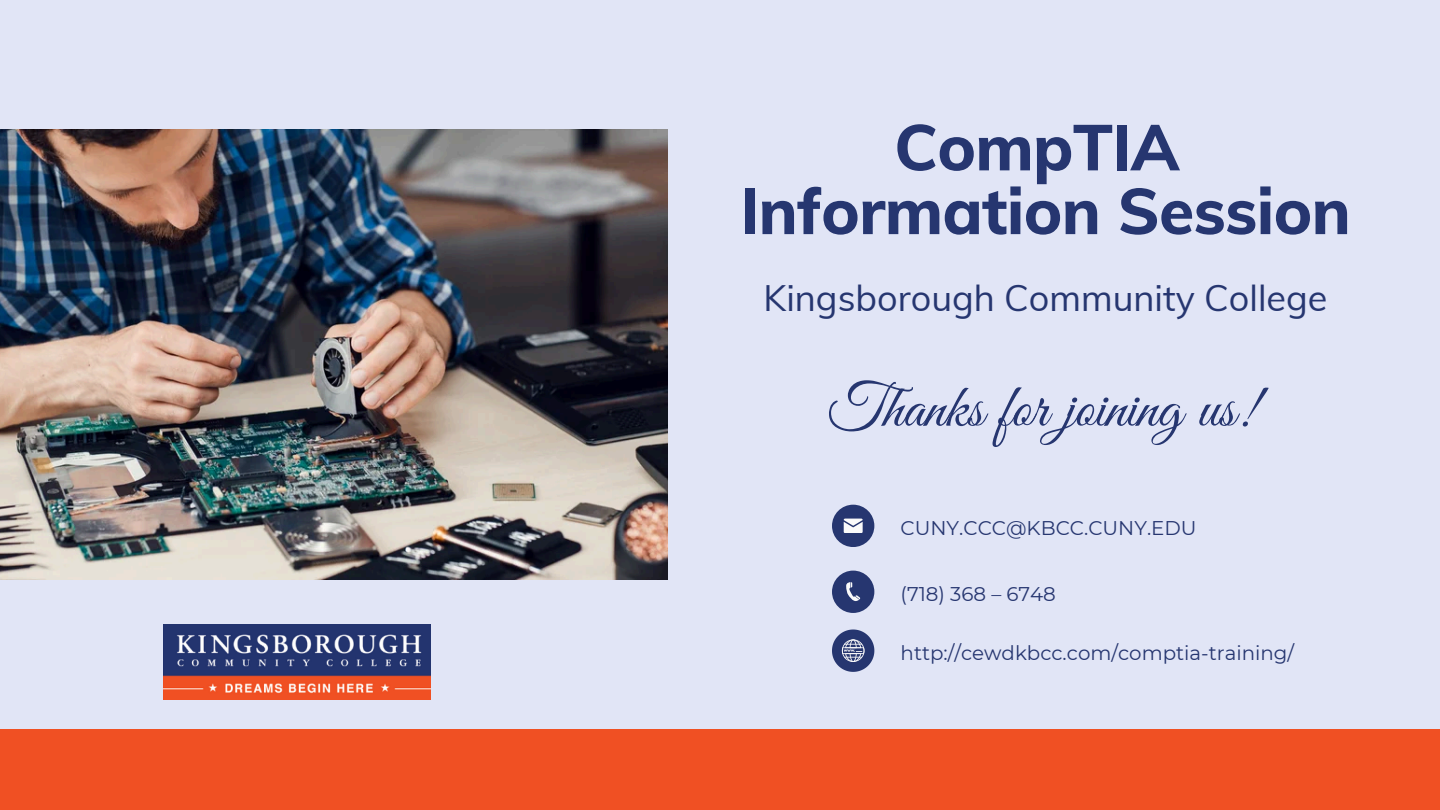
<style>
.page{position:relative;width:1440px;height:810px;background:#e1e5f6}
.page>*{position:absolute;margin:0;border:0;box-sizing:border-box;transform-origin:0 0}
.t1{font:800 64px/63.8px "Muli";letter-spacing:-.01em;color:#263670;text-align:center}
.t2{font:61.3px "Great Vibes";color:#263670}
.t3{font:36px "Muli";color:#263670}
.t4{font:19.8px "Montserrat";color:#263670}
</style>
<div class="page">
<div style="left:0;top:729px;width:1440px;height:81px;background:#f05023"></div>
<img style="left:163px;top:624px;width:268px;height:76px">
<div style="left:832px;top:571px;width:42px;height:42px;background:#263670;border-radius:50%"></div>
<svg style="left:846px;top:582px;width:14px;height:19px"></svg>
<div style="left:832px;top:505px;width:42px;height:42px;background:#263670;border-radius:50%"></div>
<svg style="left:844px;top:519px;width:19px;height:14px"></svg>
<svg style="left:832px;top:630px;width:42px;height:42px"></svg>
<img style="left:0;top:129px;width:668px;height:450px">
<p class="t1" style="left:740px;top:114px;width:612px">CompTIA<br>Information Session</p>
<h2 class="t3" style="left:764px;top:275px;width:565px">Kingsborough Community College</h2>
<p class="t2" style="left:827px;top:374px;width:431px">Thanks for joining us!</p>
<p class="t4" style="left:901px;top:516px;width:297px">CUNY.CCC@KBCC.CUNY.EDU</p>
<h4 class="t4" style="left:901px;top:582px;width:157px">(718) 368 – 6748</h4>
<p class="t4" style="left:901px;top:641px;width:395px">http://cewdkbcc.com/comptia-training/</p>
</div>
